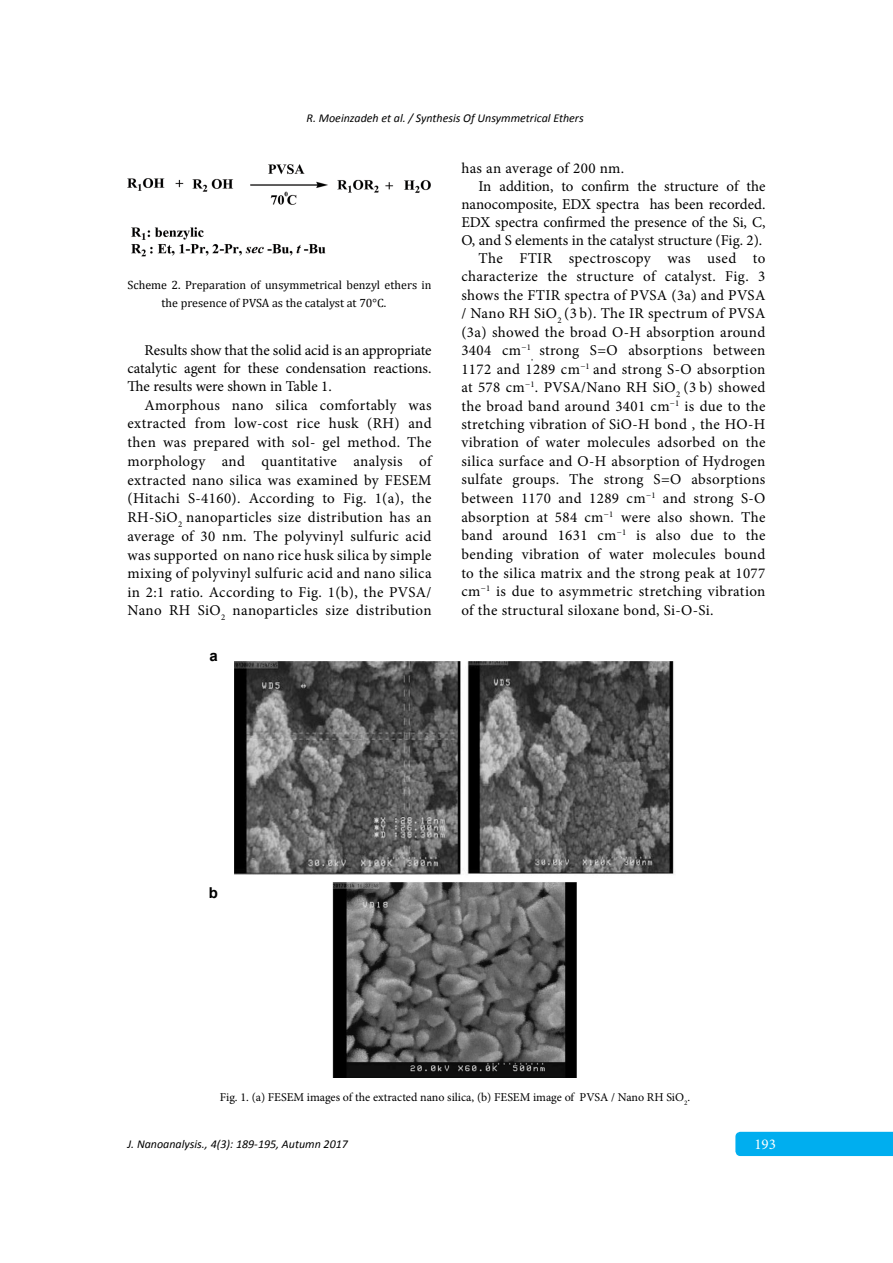
<style>
.page{position:relative;width:893px;height:1263px;background:#fff}
.page>*{position:absolute;margin:0;border:0;box-sizing:border-box;transform-origin:0 0}
.t1{font:15px/18.8px "Minion Pro";letter-spacing:.02em;color:#000;text-align:justify}
.t2{font:15px "Minion Pro";color:#000}
.t3{font:15px "Minion Pro";color:#fff}
.t4{font:700 15px "Arial";color:#000}
.t5{font:italic 12px "Calibri";color:#000}
.t6{font:12px/18px "Cambria";color:#000}
.t7{font:12px "Minion Pro";color:#000}
</style>
<div class="page">
<div style="left:735px;top:1132px;width:158px;height:24px;background:#00aeef"></div>
<img style="left:128px;top:164px;width:303px;height:93px">
<img style="left:234px;top:662px;width:440px;height:415px">
<p class="t5" style="left:307px;top:110px;width:279px">R. Moeinzadeh et al. / Synthesis Of Unsymmetrical Ethers</p>
<p class="t6" style="left:162px;top:276px;width:271px;text-indent:-34px">Scheme 2. Preparation of unsymmetrical benzyl ethers in the presence of PVSA as the catalyst at 70°C.</p>
<p class="t1" style="left:128px;top:341px;width:306px;line-height:18px;text-indent:17px">Results show that the solid acid is an appropriate catalytic agent for these condensation reactions.<br>The results were shown in Table 1.</p>
<p class="t1" style="left:128px;top:395px;width:306px;text-indent:17px">Amorphous nano silica comfortably was extracted from low-cost rice husk (RH) and then was prepared with sol- gel method. The morphology and quantitative analysis of extracted nano silica was examined by FESEM (Hitachi S-4160). According to Fig. 1(a), the RH-SiO<sub>2</sub> nanoparticles size distribution has an average of 30 nm. The polyvinyl sulfuric acid was supported on nano rice husk silica by simple mixing of polyvinyl sulfuric acid and nano silica in 2:1 ratio. According to Fig. 1(b), the PVSA/ Nano RH SiO<sub>2</sub> nanoparticles size distribution</p>
<p class="t4" style="left:210px;top:646px;width:10px">a</p>
<p class="t1" style="left:461px;top:158px;width:164px">has an average of 200 nm.</p>
<p class="t2" style="left:478px;top:176px;width:289px">In addition, to confirm the structure of the</p>
<p class="t2" style="left:461px;top:194px;width:306px">nanocomposite, EDX spectra has been recorded.</p>
<p class="t2" style="left:461px;top:212px;width:306px">EDX spectra confirmed the presence of the Si, C,</p>
<p class="t2" style="left:461px;top:230px;width:302px">O, and S elements in the catalyst structure (Fig. 2).</p>
<p class="t1" style="left:478px;top:249px;width:289px">The FTIR spectroscopy was used to</p>
<p class="t1" style="left:461px;top:267px;width:306px">characterize the structure of catalyst. Fig. 3</p>
<p class="t1" style="left:461px;top:286px;width:305px">shows the FTIR spectra of PVSA (3a) and PVSA</p>
<p class="t1" style="left:461px;top:304px;width:306px">/ Nano RH SiO<sub>2</sub> (3 b). The IR spectrum of PVSA</p>
<p class="t1" style="left:461px;top:323px;width:306px">(3a) showed the broad O-H absorption around</p>
<p class="t1" style="left:461px;top:341px;width:306px">3404 cm<sup>−1</sup><sub>,</sub> strong S=O absorptions between</p>
<p class="t1" style="left:461px;top:360px;width:306px">1172 and 1289 cm<sup>−1</sup> and strong S-O absorption</p>
<p class="t1" style="left:461px;top:378px;width:306px">at 578 cm<sup>−1</sup>. PVSA/Nano RH SiO<sub>2</sub> (3 b) showed</p>
<p class="t1" style="left:461px;top:396px;width:306px">the broad band around 3401 cm<sup>−1</sup> is due to the</p>
<p class="t1" style="left:461px;top:415px;width:306px">stretching vibration of SiO-H bond , the HO-H</p>
<p class="t1" style="left:461px;top:433px;width:306px">vibration of water molecules adsorbed on the</p>
<p class="t1" style="left:461px;top:452px;width:305px">silica surface and O-H absorption of Hydrogen</p>
<p class="t1" style="left:461px;top:470px;width:306px">sulfate groups. The strong S=O absorptions</p>
<p class="t1" style="left:461px;top:489px;width:306px">between 1170 and 1289 cm<sup>−1</sup> and strong S-O</p>
<p class="t1" style="left:461px;top:507px;width:306px">absorption at 584 cm<sup>−1</sup> were also shown. The</p>
<p class="t1" style="left:461px;top:526px;width:306px">band around 1631 cm<sup>−1</sup> is also due to the</p>
<p class="t1" style="left:461px;top:545px;width:306px">bending vibration of water molecules bound</p>
<p class="t1" style="left:461px;top:564px;width:306px">to the silica matrix and the strong peak at 1077</p>
<p class="t1" style="left:461px;top:582px;width:306px">cm<sup>−1</sup> is due to asymmetric stretching vibration</p>
<p class="t1" style="left:461px;top:601px;width:254px">of the structural siloxane bond, Si-O-Si.</p>
<p class="t4" style="left:209px;top:883px;width:11px">b</p>
<p class="t7" style="left:220px;top:1089px;width:472px">Fig. 1. (a) FESEM images of the extracted nano silica, (b) FESEM image of PVSA / Nano RH SiO<sub>2</sub>.</p>
<p class="t5" style="left:128px;top:1136px;width:222px">J. Nanoanalysis., 4(3): 189-195, Autumn 2017</p>
<p class="t3" style="left:754px;top:1134px;width:23px">193</p>
</div>
